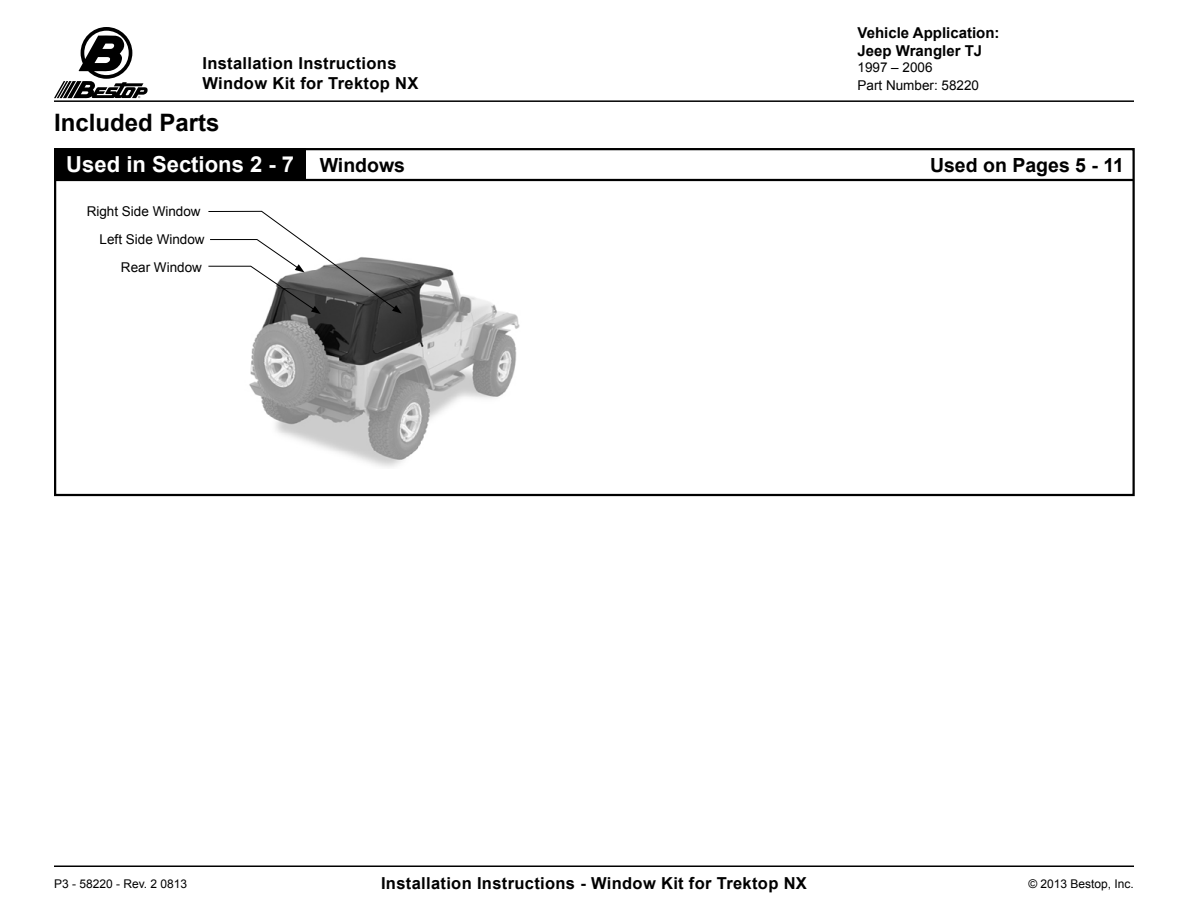
<style>
.page{position:relative;width:1188px;height:918px;background:#fff}
.page>*{position:absolute;margin:0;border:0;box-sizing:border-box;transform-origin:0 0}
.t1{font:700 24px "Arial";color:#000}
.t2{font:700 22.05px "Arial";color:#fff}
.t3{font:700 19.5px "Arial";color:#000}
.t4{font:700 16.5px/19.8px "Arial";letter-spacing:.02em;color:#000}
.t5{font:700 15px/18px "Arial";color:#000}
.t6{font:13.5px/18px "Arial";color:#000}
.t7{font:12px "Arial";color:#000}
</style>
<div class="page">
<hr style="left:54px;top:866px;width:1080px;height:1px;background:#000">
<hr style="left:54px;top:100px;width:1080px;height:2px;background:#000">
<svg style="left:54px;top:27px;width:94px;height:71px"></svg>
<img style="left:249px;top:261px;width:271px;height:206px">
<svg style="left:208px;top:211px;width:194px;height:103px"></svg>
<hr style="left:54px;top:179px;width:1080px;height:2px;background:#000">
<div style="left:55px;top:149px;width:251px;height:30px;background:#000"></div>
<div style="left:54px;top:148px;width:1081px;height:348px;border:2px solid #000"></div>
<p class="t4" style="left:202px;top:54px;width:217px">Installation Instructions<br>Window Kit for Trektop NX</p>
<p class="t5" style="left:858px;top:24px;width:143px">Vehicle Application:<br>Jeep Wrangler TJ</p>
<p class="t6" style="left:858px;top:59px;width:123px">1997 – 2006<br>Part Number: 58220</p>
<p class="t1" style="left:54px;top:107px;width:167px">Included Parts</p>
<p class="t2" style="left:66px;top:150px;width:229px">Used in Sections 2 - 7</p>
<p class="t3" style="left:320px;top:152px;width:87px">Windows</p>
<p class="t3" style="left:930px;top:153px;width:196px">Used on Pages 5 - 11</p>
<p class="t6" style="left:87px;top:203px;width:116px">Right Side Window</p>
<p class="t6" style="left:100px;top:230px;width:107px">Left Side Window</p>
<p class="t6" style="left:121px;top:258px;width:83px">Rear Window</p>
<p class="t4" style="left:381px;top:874px;width:427px">Installation Instructions - Window Kit for Trektop NX</p>
<p class="t7" style="left:54px;top:876px;width:135px">P3 - 58220 - Rev. 2 0813</p>
<p class="t7" style="left:1028px;top:876px;width:107px">© 2013 Bestop, Inc.</p>
</div>
